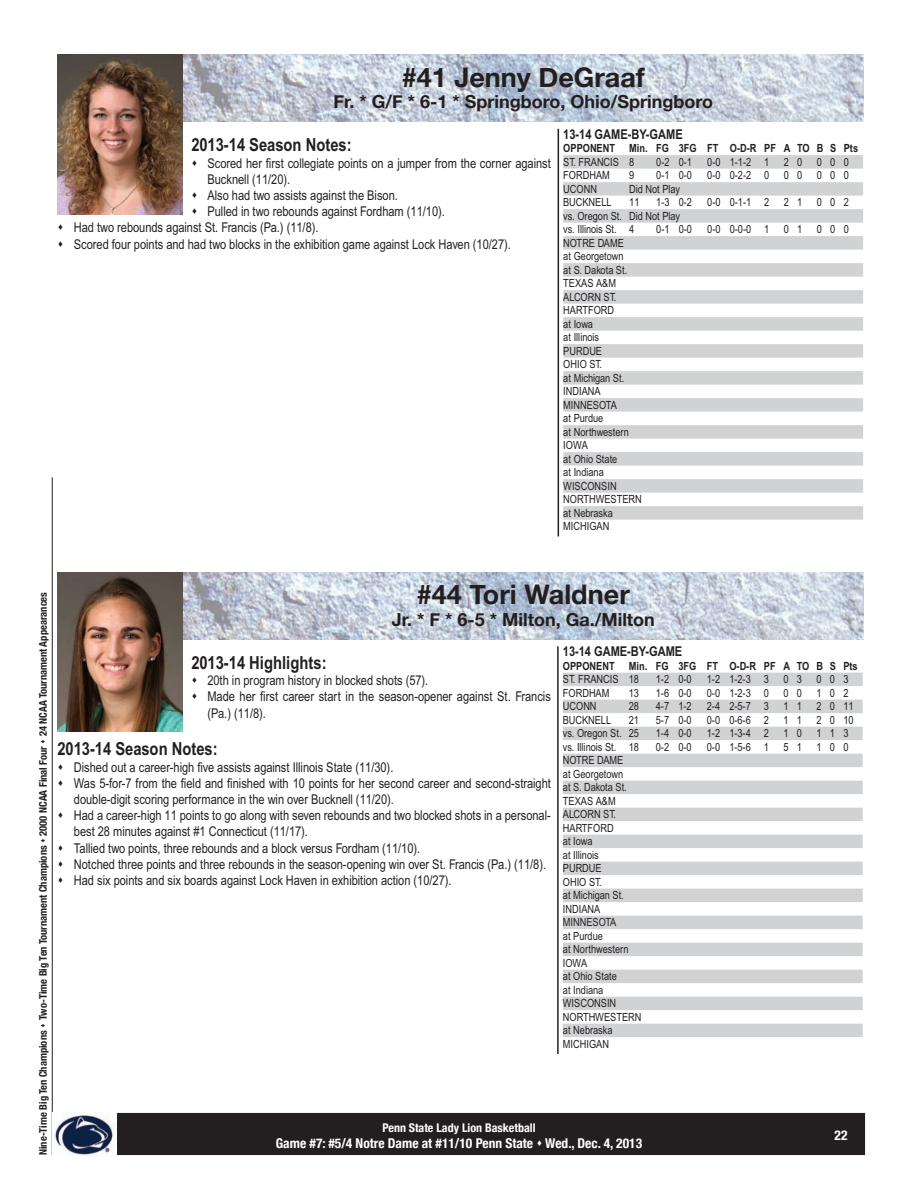
<style>
.page{position:relative;width:918px;height:1188px;background:#fff}
.page>*{position:absolute;margin:0;border:0;box-sizing:border-box;transform-origin:0 0}
.t1{font:700 27px "Helvetica Neue";color:#231f20}
.t2{font:700 18px "Helvetica Neue";color:#231f20}
.t3{font:700 18px "Arial Narrow";color:#231f20}
.t4{font:13.5px/16.2px "Arial Narrow";color:#231f20}
.t5{font:700 condensed 13.5px "Helvetica Neue";color:#fff}
.t6{font:700 13.5px "Arial Narrow";color:#231f20}
.t7{font:700 condensed 12px "Helvetica Neue";color:#fff}
.t8{font:11.25px/13.5px "Arial Narrow";color:#231f20}
.t9{font:700 11.25px "Arial Narrow";color:#231f20}
.t10{font:700 condensed 10.5px "Helvetica Neue";color:#231f20}
</style>
<div class="page">
<div style="left:54px;top:1114px;width:810px;height:40px;background:#231f20"></div>
<div style="left:53px;top:1113px;width:812px;height:42px;border:2px solid #231f20"></div>
<hr style="left:52px;top:477px;width:1px;height:678px;background:#231f20">
<img style="left:53px;top:1113px;width:63px;height:42px">
<img style="left:183px;top:55px;width:681px;height:67px">
<img style="left:57px;top:55px;width:126px;height:159px">
<img style="left:183px;top:572px;width:681px;height:67px">
<img style="left:57px;top:572px;width:126px;height:160px">
<div style="left:563px;top:155px;width:300px;height:14px;background:#d1d2d4"></div>
<div style="left:563px;top:182px;width:300px;height:14px;background:#d1d2d4"></div>
<div style="left:563px;top:209px;width:300px;height:14px;background:#d1d2d4"></div>
<div style="left:563px;top:236px;width:300px;height:14px;background:#d1d2d4"></div>
<div style="left:563px;top:263px;width:300px;height:14px;background:#d1d2d4"></div>
<div style="left:563px;top:290px;width:300px;height:14px;background:#d1d2d4"></div>
<div style="left:563px;top:317px;width:300px;height:14px;background:#d1d2d4"></div>
<div style="left:563px;top:344px;width:300px;height:14px;background:#d1d2d4"></div>
<div style="left:563px;top:371px;width:300px;height:14px;background:#d1d2d4"></div>
<div style="left:563px;top:398px;width:300px;height:14px;background:#d1d2d4"></div>
<div style="left:563px;top:425px;width:300px;height:14px;background:#d1d2d4"></div>
<div style="left:563px;top:452px;width:300px;height:14px;background:#d1d2d4"></div>
<div style="left:563px;top:479px;width:300px;height:14px;background:#d1d2d4"></div>
<div style="left:563px;top:506px;width:300px;height:14px;background:#d1d2d4"></div>
<hr style="left:558px;top:129px;width:1px;height:408px;background:#231f20">
<div style="left:563px;top:673px;width:300px;height:13px;background:#d1d2d4"></div>
<div style="left:563px;top:700px;width:300px;height:13px;background:#d1d2d4"></div>
<div style="left:563px;top:727px;width:300px;height:13px;background:#d1d2d4"></div>
<div style="left:563px;top:754px;width:300px;height:13px;background:#d1d2d4"></div>
<div style="left:563px;top:781px;width:300px;height:13px;background:#d1d2d4"></div>
<div style="left:563px;top:808px;width:300px;height:13px;background:#d1d2d4"></div>
<div style="left:563px;top:835px;width:300px;height:13px;background:#d1d2d4"></div>
<div style="left:563px;top:862px;width:300px;height:13px;background:#d1d2d4"></div>
<div style="left:563px;top:889px;width:300px;height:13px;background:#d1d2d4"></div>
<div style="left:563px;top:916px;width:300px;height:13px;background:#d1d2d4"></div>
<div style="left:563px;top:943px;width:300px;height:13px;background:#d1d2d4"></div>
<div style="left:563px;top:970px;width:300px;height:13px;background:#d1d2d4"></div>
<div style="left:563px;top:997px;width:300px;height:13px;background:#d1d2d4"></div>
<div style="left:563px;top:1024px;width:300px;height:13px;background:#d1d2d4"></div>
<hr style="left:557px;top:646px;width:2px;height:408px;background:#231f20">
<h1 class="t1" style="left:402px;top:56px;width:245px">#41 Jenny DeGraaf</h1>
<h2 class="t2" style="left:333px;top:88px;width:381px">Fr. * G/F * 6-1 * Springboro, Ohio/Springboro</h2>
<h2 class="t3" style="left:191px;top:134px;width:162px">2013-14 Season Notes:</h2>
<p class="t4" style="left:207px;top:155px;width:345px;text-indent:-16px">▲ Scored her first collegiate points on a jumper from the corner against<br>Bucknell (11/20).</p>
<p class="t4" style="left:191px;top:187px;width:208px">▲ Also had two assists against the Bison.</p>
<p class="t4" style="left:191px;top:203px;width:255px">▲ Pulled in two rebounds against Fordham (11/10).</p>
<p class="t4" style="left:57px;top:219px;width:263px">▲ Had two rebounds against St. Francis (Pa.) (11/8).</p>
<p class="t4" style="left:57px;top:236px;width:455px">▲ Scored four points and had two blocks in the exhibition game against Lock Haven (10/27).</p>
<p class="t6" style="left:563px;top:126px;width:121px">13-14 GAME-BY-GAME</p>
<p class="t9" style="left:563px;top:142px;width:53px">OPPONENT</p>
<p class="t9" style="left:629px;top:142px;width:230px">Min. FG 3FG FT O-D-R PF A TO B S Pts</p>
<p class="t8" style="left:563px;top:155px;width:73px">ST. FRANCIS 8</p>
<p class="t8" style="left:656px;top:155px;width:37px">0-2 0-1</p>
<p class="t8" style="left:707px;top:155px;width:64px">0-0 1-1-2 1</p>
<p class="t8" style="left:784px;top:155px;width:20px">2 0</p>
<p class="t8" style="left:817px;top:155px;width:34px">0 0 0</p>
<p class="t8" style="left:563px;top:169px;width:48px">FORDHAM</p>
<p class="t8" style="left:629px;top:169px;width:7px">9</p>
<p class="t8" style="left:656px;top:169px;width:37px">0-1 0-0</p>
<p class="t8" style="left:707px;top:169px;width:64px">0-0 0-2-2 0</p>
<p class="t8" style="left:784px;top:169px;width:20px">0 0</p>
<p class="t8" style="left:817px;top:169px;width:34px">0 0 0</p>
<p class="t8" style="left:563px;top:182px;width:35px">UCONN</p>
<p class="t8" style="left:629px;top:182px;width:52px">Did Not Play</p>
<p class="t8" style="left:563px;top:196px;width:50px">BUCKNELL</p>
<p class="t8" style="left:629px;top:196px;width:12px">11</p>
<p class="t8" style="left:656px;top:196px;width:37px">1-3 0-2</p>
<p class="t8" style="left:707px;top:196px;width:64px">0-0 0-1-1 2</p>
<p class="t8" style="left:784px;top:196px;width:20px">2 1</p>
<p class="t8" style="left:817px;top:196px;width:34px">0 0 2</p>
<p class="t8" style="left:563px;top:209px;width:118px">vs. Oregon St. Did Not Play vs. Illinois St. 4</p>
<p class="t8" style="left:656px;top:223px;width:37px">0-1 0-0</p>
<p class="t8" style="left:707px;top:223px;width:64px">0-0 0-0-0 1</p>
<p class="t8" style="left:784px;top:223px;width:20px">0 1</p>
<p class="t8" style="left:817px;top:223px;width:34px">0 0 0</p>
<p class="t8" style="left:563px;top:236px;width:80px">NOTRE DAME<br>at Georgetown<br>at S. Dakota St.<br>TEXAS A&amp;M<br>ALCORN ST.<br>HARTFORD<br>at Iowa<br>at Illinois<br>PURDUE<br>OHIO ST.<br>at Michigan St.<br>INDIANA<br>MINNESOTA<br>at Purdue<br>at Northwestern<br>IOWA<br>at Ohio State<br>at Indiana<br>WISCONSIN<br>NORTHWESTERN at Nebraska<br>MICHIGAN</p>
<p class="t10" style="left:34px;top:1155px;width:564px;rotate:-90deg">Nine-Time Big Ten Champions ▲ Two-Time Big Ten Tournament Champions ▲ 2000 NCAA Final Four ▲ 24 NCAA Tournament Appearances</p>
<h1 class="t1" style="left:417px;top:573px;width:214px">#44 Tori Waldner</h1>
<h2 class="t2" style="left:392px;top:605px;width:265px">Jr. * F * 6-5 * Milton, Ga./Milton</h2>
<h2 class="t3" style="left:191px;top:652px;width:137px">2013-14 Highlights:</h2>
<p class="t4" style="left:191px;top:672px;width:239px">▲ 20th in program history in blocked shots (57).</p>
<p class="t4" style="left:207px;top:688px;width:345px;text-indent:-16px">▲ Made her first career start in the season-opener against St. Francis (Pa.) (11/8).</p>
<h2 class="t3" style="left:57px;top:738px;width:162px">2013-14 Season Notes:</h2>
<p class="t4" style="left:57px;top:759px;width:338px">▲ Dished out a career-high five assists against Illinois State (11/30).</p>
<p class="t4" style="left:74px;top:775px;width:479px;text-indent:-16px">▲ Was 5-for-7 from the field and finished with 10 points for her second career and second-straight double-digit scoring performance in the win over Bucknell (11/20).</p>
<p class="t4" style="left:74px;top:807px;width:478px;text-indent:-16px">▲ Had a career-high 11 points to go along with seven rebounds and two blocked shots in a personal&shy;best 28 minutes against #1 Connecticut (11/17).</p>
<p class="t4" style="left:57px;top:840px;width:364px">▲ Tallied two points, three rebounds and a block versus Fordham (11/10).</p>
<p class="t4" style="left:57px;top:856px;width:490px">▲ Notched three points and three rebounds in the season-opening win over St. Francis (Pa.) (11/8).</p>
<p class="t4" style="left:57px;top:872px;width:396px">▲ Had six points and six boards against Lock Haven in exhibition action (10/27).</p>
<p class="t6" style="left:563px;top:644px;width:121px">13-14 GAME-BY-GAME</p>
<p class="t9" style="left:563px;top:659px;width:53px">OPPONENT</p>
<p class="t9" style="left:629px;top:659px;width:230px">Min. FG 3FG FT O-D-R PF A TO B S Pts</p>
<p class="t8" style="left:563px;top:673px;width:78px">ST. FRANCIS 18</p>
<p class="t8" style="left:656px;top:673px;width:37px">1-2 0-0</p>
<p class="t8" style="left:707px;top:673px;width:64px">1-2 1-2-3 3</p>
<p class="t8" style="left:783px;top:673px;width:20px">0 3</p>
<p class="t8" style="left:816px;top:673px;width:34px">0 0 3</p>
<p class="t8" style="left:563px;top:686px;width:48px">FORDHAM</p>
<p class="t8" style="left:629px;top:686px;width:12px">13</p>
<p class="t8" style="left:656px;top:686px;width:37px">1-6 0-0</p>
<p class="t8" style="left:707px;top:686px;width:64px">0-0 1-2-3 0</p>
<p class="t8" style="left:783px;top:686px;width:20px">0 0</p>
<p class="t8" style="left:816px;top:686px;width:34px">1 0 2</p>
<p class="t8" style="left:563px;top:700px;width:35px">UCONN</p>
<p class="t8" style="left:629px;top:700px;width:12px">28</p>
<p class="t8" style="left:656px;top:700px;width:37px">4-7 1-2</p>
<p class="t8" style="left:707px;top:700px;width:64px">2-4 2-5-7 3</p>
<p class="t8" style="left:783px;top:700px;width:20px">1 1</p>
<p class="t8" style="left:816px;top:700px;width:39px">2 0 11</p>
<p class="t8" style="left:563px;top:713px;width:50px">BUCKNELL</p>
<p class="t8" style="left:629px;top:713px;width:12px">21</p>
<p class="t8" style="left:656px;top:713px;width:37px">5-7 0-0</p>
<p class="t8" style="left:707px;top:713px;width:64px">0-0 0-6-6 2</p>
<p class="t8" style="left:783px;top:713px;width:20px">1 1</p>
<p class="t8" style="left:816px;top:713px;width:39px">2 0 10</p>
<p class="t8" style="left:563px;top:727px;width:78px">vs. Oregon St. 25</p>
<p class="t8" style="left:656px;top:727px;width:37px">1-4 0-0</p>
<p class="t8" style="left:707px;top:727px;width:64px">1-2 1-3-4 2</p>
<p class="t8" style="left:783px;top:727px;width:20px">1 0</p>
<p class="t8" style="left:816px;top:727px;width:34px">1 1 3</p>
<p class="t8" style="left:563px;top:740px;width:78px">vs. Illinois St. 18</p>
<p class="t8" style="left:656px;top:740px;width:37px">0-2 0-0</p>
<p class="t8" style="left:707px;top:740px;width:64px">0-0 1-5-6 1</p>
<p class="t8" style="left:783px;top:740px;width:20px">5 1</p>
<p class="t8" style="left:816px;top:740px;width:34px">1 0 0</p>
<p class="t8" style="left:563px;top:754px;width:80px">NOTRE DAME<br>at Georgetown<br>at S. Dakota St.<br>TEXAS A&amp;M<br>ALCORN ST.<br>HARTFORD<br>at Iowa<br>at Illinois<br>PURDUE<br>OHIO ST.<br>at Michigan St.<br>INDIANA<br>MINNESOTA<br>at Purdue<br>at Northwestern<br>IOWA<br>at Ohio State<br>at Indiana<br>WISCONSIN<br>NORTHWESTERN at Nebraska<br>MICHIGAN</p>
<p class="t7" style="left:382px;top:1117px;width:155px">Penn State Lady Lion Basketball</p>
<p class="t5" style="left:276px;top:1132px;width:368px">Game #7: #5/4 Notre Dame at #11/10 Penn State ▲ Wed., Dec. 4, 2013</p>
<p class="t5" style="left:835px;top:1124px;width:14px">22</p>
</div>
